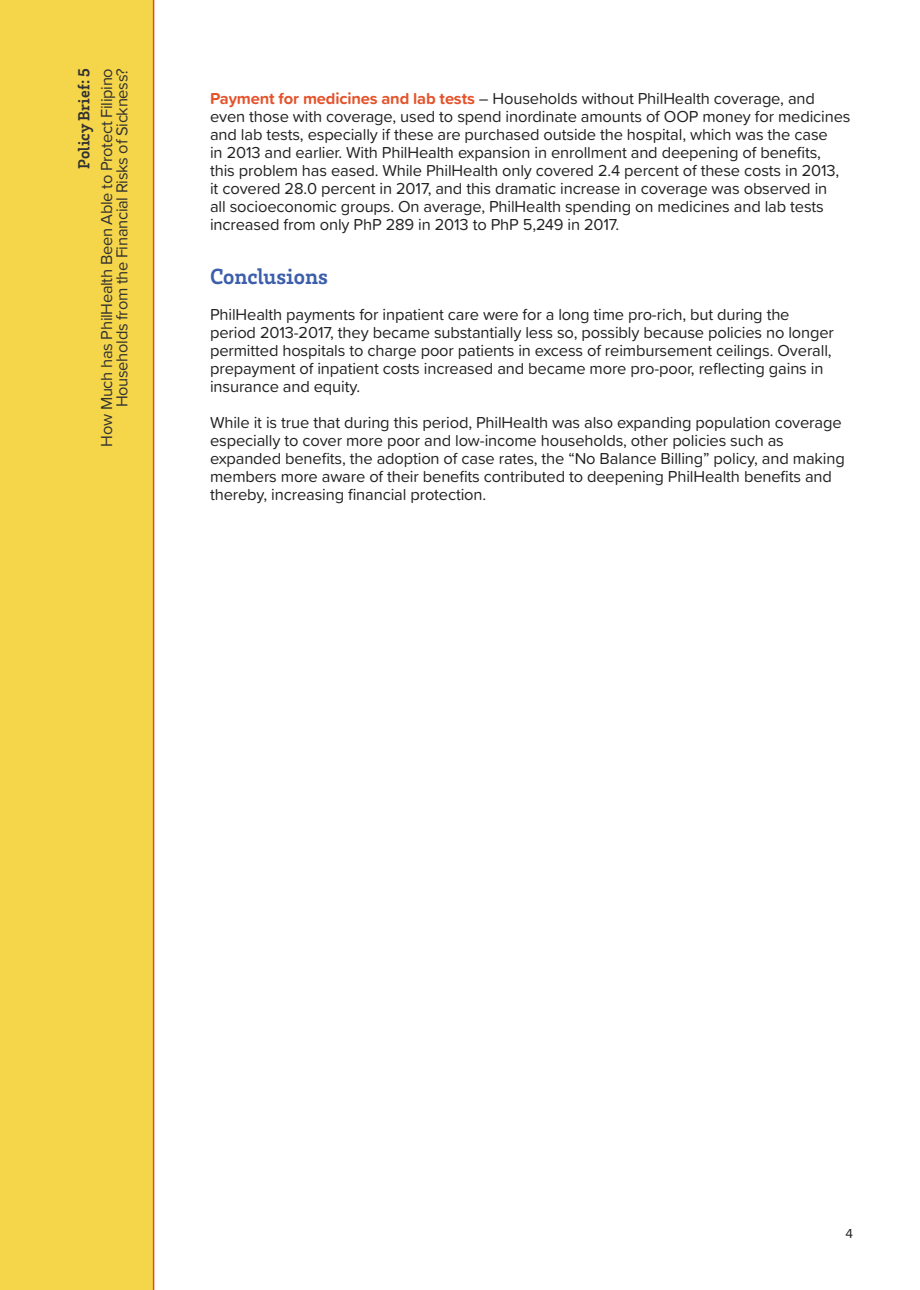
<style>
.page{position:relative;width:920px;height:1290px;background:#fff}
.page>*{position:absolute;margin:0;border:0;box-sizing:border-box;transform-origin:0 0}
.t1{font:700 22.5px "Brix Slab";color:#3c5eab}
.t2{font:16.5px/18px "Proxima Soft";letter-spacing:-.01em;color:#222}
.t3{font:16.5px/15.6px "Proxima Nova";letter-spacing:-.02em;color:#323131;text-align:right}
.t4{font:700 16.5px "Brix Slab";color:#323131}
.t5{font:13.5px "Proxima Nova";color:#231f20}
.s1{font-weight:700;color:#e4532c}
</style>
<div class="page">
<div style="left:0;top:0;width:153px;height:1290px;background:#f5d64b"></div>
<hr style="left:153px;top:0;width:1px;height:1290px;background:#e24926">
<p class="t3" style="left:98px;top:446px;width:380px;rotate:-90deg">How Much has PhilHealth Been Able to Protect Filipino<br>Households from the Financial Risks of Sickness?</p>
<p class="t4" style="left:73px;top:168px;width:102px;rotate:-90deg">Policy Brief: 5</p>
<p class="t2" style="left:210px;top:88px;width:642px"><span class="s1">Payment for medicines and lab tests</span> – Households without PhilHealth coverage, and even those with coverage, used to spend inordinate amounts of OOP money for medicines and lab tests, especially if these are purchased outside the hospital, which was the case<br>in 2013 and earlier. With PhilHealth expansion in enrollment and deepening of benefits,<br>this problem has eased. While PhilHealth only covered 2.4 percent of these costs in 2013, it covered 28.0 percent in 2017, and this dramatic increase in coverage was observed in<br>all socioeconomic groups. On average, PhilHealth spending on medicines and lab tests increased from only PhP 289 in 2013 to PhP 5,249 in 2017.</p>
<h1 class="t1" style="left:210px;top:261px;width:119px">Conclusions</h1>
<p class="t2" style="left:210px;top:304px;width:625px">PhilHealth payments for inpatient care were for a long time pro-rich, but during the period 2013-2017, they became substantially less so, possibly because policies no longer permitted hospitals to charge poor patients in excess of reimbursement ceilings. Overall, prepayment of inpatient costs increased and became more pro-poor, reflecting gains in insurance and equity.</p>
<p class="t2" style="left:210px;top:412px;width:636px">While it is true that during this period, PhilHealth was also expanding population coverage especially to cover more poor and low-income households, other policies such as expanded benefits, the adoption of case rates, the “No Balance Billing” policy, and making members more aware of their benefits contributed to deepening PhilHealth benefits and thereby, increasing financial protection.</p>
<p class="t5" style="left:845px;top:1223px;width:9px">4</p>
</div>
